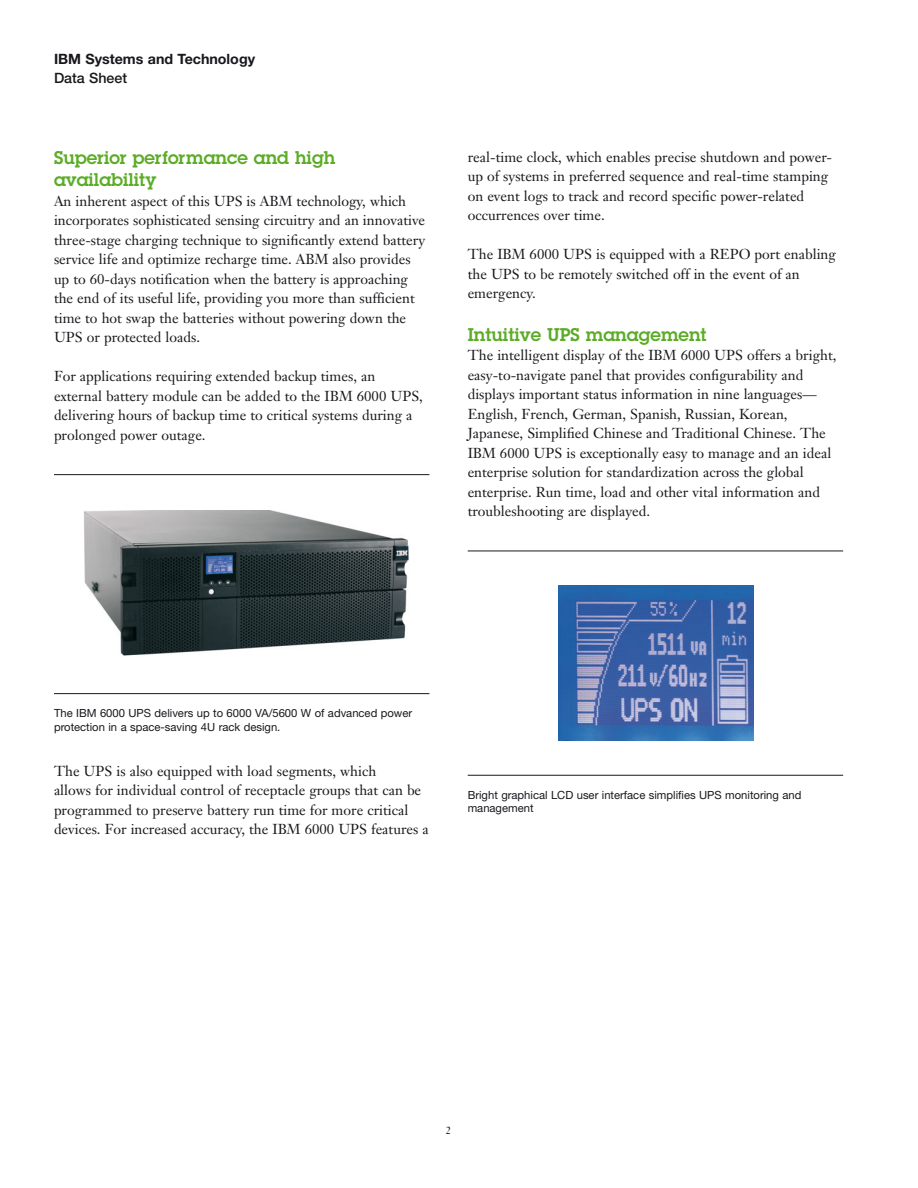
<style>
.page{position:relative;width:918px;height:1188px;background:#fff}
.page>*{position:absolute;margin:0;border:0;box-sizing:border-box;transform-origin:0 0}
.t1{font:600 18px/22.5px "Lubalin Graph Std";color:#5bac26}
.t2{font:14.25px/19.5px "Janson Text";color:#1a171c}
.t3{font:700 14.25px "Helvetica Neue";color:#1a171c}
.t4{font:500 14.25px "Helvetica Neue";color:#1a171c}
.t5{font:11.25px/13.5px "Helvetica Neue";color:#1a171c}
.t6{font:10.5px "Janson Text";color:#1a171c}
</style>
<div class="page">
<img style="left:84px;top:511px;width:325px;height:145px">
<hr style="left:54px;top:474px;width:375px;height:1px;background:#1a171c">
<hr style="left:54px;top:693px;width:375px;height:1px;background:#1a171c">
<img style="left:559px;top:585px;width:194px;height:156px">
<hr style="left:468px;top:551px;width:375px;height:1px;background:#1a171c">
<hr style="left:468px;top:775px;width:375px;height:1px;background:#1a171c">
<p class="t3" style="left:54px;top:54px;width:203px">IBM Systems and Technology</p>
<p class="t4" style="left:54px;top:73px;width:75px">Data Sheet</p>
<h2 class="t1" style="left:54px;top:148px;width:283px">Superior performance and high availability</h2>
<p class="t2" style="left:54px;top:193px;width:373px">An inherent aspect of this UPS is ABM technology, which incorporates sophisticated sensing circuitry and an innovative three-stage charging technique to significantly extend battery service life and optimize recharge time. ABM also provides up to 60-days notification when the battery is approaching the end of its useful life, providing you more than sufficient time to hot swap the batteries without powering down the UPS or protected loads.</p>
<p class="t2" style="left:54px;top:368px;width:370px">For applications requiring extended backup times, an external battery module can be added to the IBM 6000 UPS, delivering hours of backup time to critical systems during a prolonged power outage.</p>
<p class="t2" style="left:468px;top:148px;width:366px">real-time clock, which enables precise shutdown and power&shy;up of systems in preferred sequence and real-time stamping on event logs to track and record specific power-related occurrences over time.</p>
<p class="t2" style="left:468px;top:246px;width:370px">The IBM 6000 UPS is equipped with a REPO port enabling the UPS to be remotely switched off in the event of an emergency.</p>
<h2 class="t1" style="left:468px;top:325px;width:240px">Intuitive UPS management</h2>
<p class="t2" style="left:468px;top:347px;width:370px">The intelligent display of the IBM 6000 UPS offers a bright, easy-to-navigate panel that provides configurability and displays important status information in nine languages— English, French, German, Spanish, Russian, Korean, Japanese, Simplified Chinese and Traditional Chinese. The IBM 6000 UPS is exceptionally easy to manage and an ideal enterprise solution for standardization across the global enterprise. Run time, load and other vital information and troubleshooting are displayed.</p>
<p class="t5" style="left:54px;top:708px;width:360px">The IBM 6000 UPS delivers up to 6000 VA/5600 W of advanced power protection in a space-saving 4U rack design.</p>
<p class="t2" style="left:54px;top:762px;width:376px">The UPS is also equipped with load segments, which<br>allows for individual control of receptacle groups that can be programmed to preserve battery run time for more critical devices. For increased accuracy, the IBM 6000 UPS features a</p>
<p class="t5" style="left:468px;top:789px;width:335px">Bright graphical LCD user interface simplifies UPS monitoring and management</p>
<p class="t6" style="left:446px;top:1126px;width:7px">2</p>
</div>
